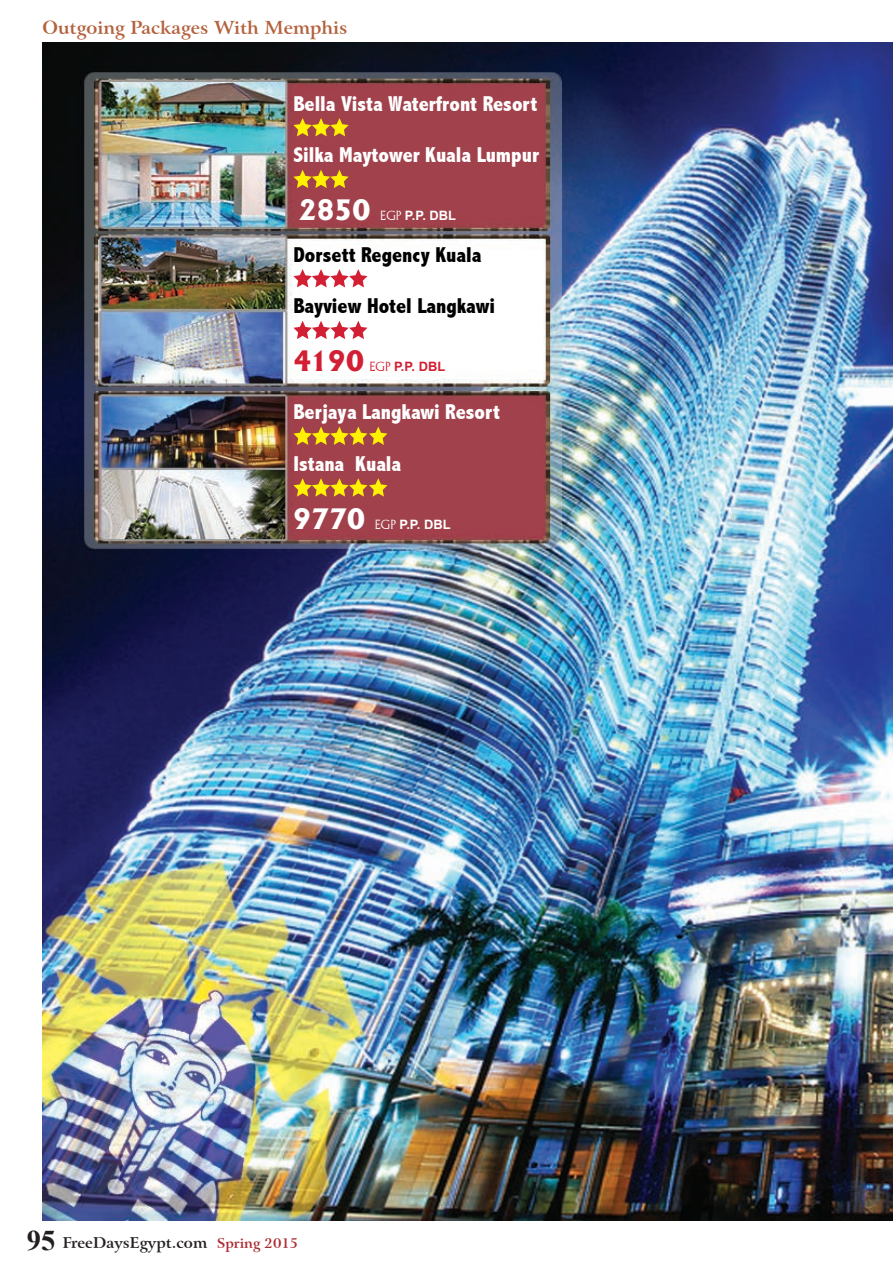
<style>
.page{position:relative;width:893px;height:1263px;background:#fff}
.page>*{position:absolute;margin:0;border:0;box-sizing:border-box;transform-origin:0 0}
.t1{font:700 28.5px "Times New Roman";color:#231f20}
.t2{font:800 26.85px "Albertus";color:#fff}
.t3{font:800 26.85px "Albertus";color:#d21f33}
.t4{font:800 condensed 21.6px "Abadi";color:#fff}
.t5{font:800 condensed 21.6px "Abadi";color:#000}
.t6{font:700 18px "Arrus BT";color:#b4613d}
.t7{font:700 15px "Arrus BT";color:#231f20}
.t8{font:700 13.5px "Arrus BT";color:#ad2a30}
.t9{font:700 12.9px "Arial";color:#fff}
.t10{font:700 12.9px "Arial";color:#d21f33}
.s1{font-family:"Alberta";font-weight:200}
</style>
<div class="page">
<img style="left:43px;top:43px;width:850px;height:1177px">
<svg style="left:293px;top:118px;width:56px;height:18px"></svg>
<svg style="left:293px;top:170px;width:56px;height:18px"></svg>
<svg style="left:293px;top:269px;width:74px;height:18px"></svg>
<svg style="left:293px;top:321px;width:74px;height:18px"></svg>
<svg style="left:293px;top:426px;width:94px;height:19px;background:#c5862d"></svg>
<svg style="left:293px;top:478px;width:94px;height:19px;background:#c5862d"></svg>
<p class="t6" style="left:43px;top:16px;width:307px">Outgoing Packages With Memphis</p>
<p class="t4" style="left:293px;top:91px;width:246px">Bella Vista Waterfront Resort</p>
<p class="t4" style="left:293px;top:143px;width:247px">Silka Maytower Kuala Lumpur</p>
<p class="t2" style="left:299px;top:194px;width:73px">2850</p>
<p class="t5" style="left:293px;top:242px;width:189px">Dorsett Regency Kuala</p>
<p class="t5" style="left:293px;top:294px;width:203px">Bayview Hotel Langkawi</p>
<p class="t9" style="left:380px;top:207px;width:77px"><span class="s1">E G P</span> .P.P D B L</p>
<p class="t3" style="left:293px;top:345px;width:72px">4190</p>
<p class="t4" style="left:293px;top:399px;width:208px">Berjaya Langkawi Resort</p>
<p class="t4" style="left:355px;top:451px;width:47px">Kuala</p>
<p class="t10" style="left:369px;top:358px;width:77px"><span class="s1">E G P</span> .P.P D B L</p>
<p class="t4" style="left:293px;top:451px;width:52px">Istana</p>
<p class="t2" style="left:293px;top:502px;width:73px">9770</p>
<p class="t9" style="left:375px;top:516px;width:77px"><span class="s1">E G P</span> .P.P D B L</p>
<h1 class="t1" style="left:27px;top:1221px;width:30px">95</h1>
<p class="t7" style="left:63px;top:1233px;width:146px">FreeDaysEgypt.com</p>
<p class="t8" style="left:217px;top:1234px;width:83px">Spring 2015</p>
</div>
